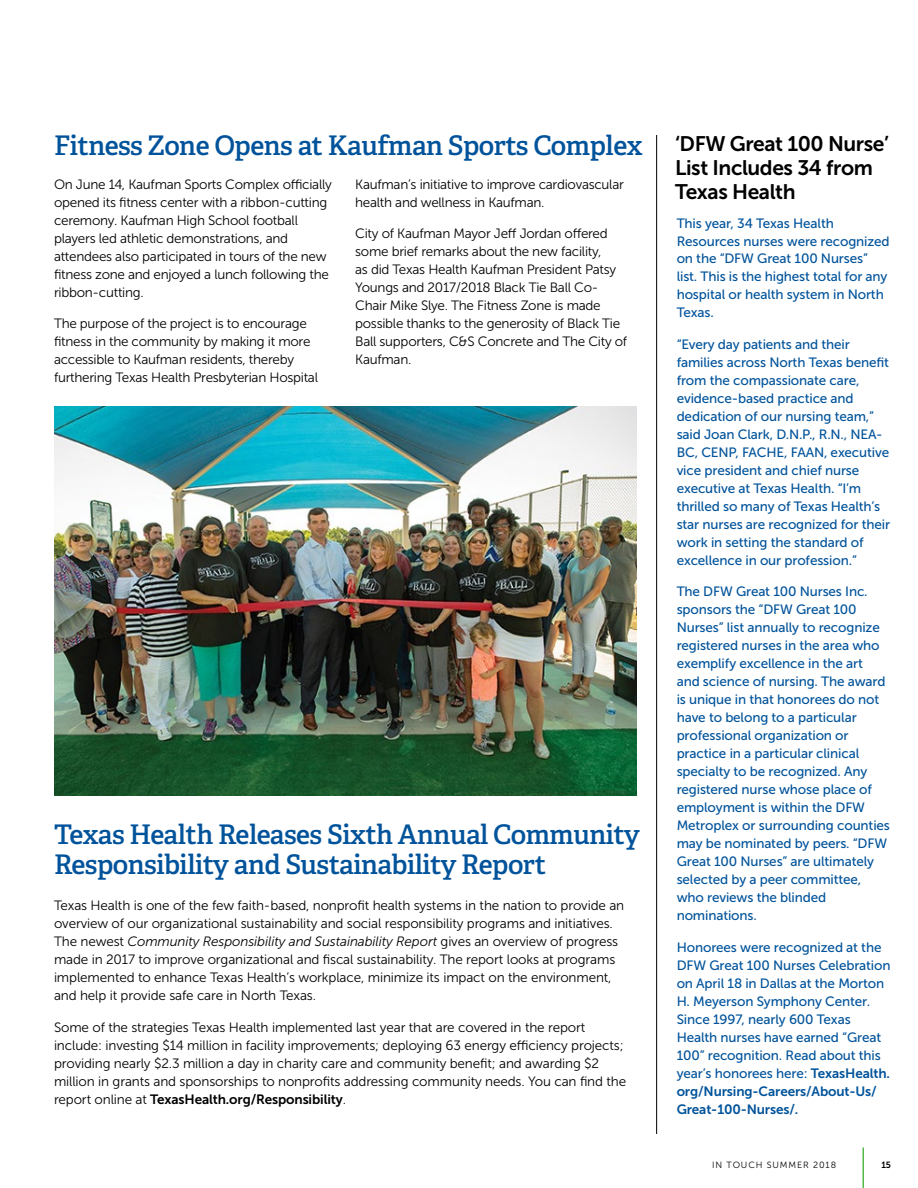
<style>
.page{position:relative;width:918px;height:1188px;background:#fff}
.page>*{position:absolute;margin:0;border:0;box-sizing:border-box;transform-origin:0 0}
.t1{font:600 27px/30px "Adelle";letter-spacing:-.02em;color:#00539b}
.t2{font:21px/24px "Museo Sans 700";letter-spacing:-.02em;color:#000}
.t3{font:13.5px/18px "Museo Sans 300";letter-spacing:-.02em;color:#000}
.t4{font:13.5px/18px "Museo Sans 500";letter-spacing:-.01em;color:#00539b}
.t5{font:13.5px/18px "Museo Sans 700";letter-spacing:-.01em;color:#00539b}
.t6{font:13.5px "Museo Sans 700";letter-spacing:-.01em;color:#000}
.t7{font:9px "Museo Sans 300";letter-spacing:.1em;color:#000}
.t8{font:9px "Museo Sans 700";color:#000}
.s1{font-style:italic}
.s2{font-family:"Museo Sans 300"}
.s3{font-family:"Museo Sans 700"}
</style>
<div class="page">
<hr style="left:862px;top:1148px;width:2px;height:40px;background:#54b948">
<hr style="left:656px;top:135px;width:1px;height:999px;background:#000">
<img style="left:54px;top:406px;width:582px;height:390px">
<h1 class="t1" style="left:54px;top:131px;width:590px">Fitness Zone Opens at Kaufman Sports Complex</h1>
<p class="t3" style="left:54px;top:175px;width:279px">On June 14, Kaufman Sports Complex officially opened its fitness center with a ribbon-cutting ceremony. Kaufman High School football players led athletic demonstrations, and attendees also participated in tours of the new fitness zone and enjoyed a lunch following the ribbon-cutting.</p>
<p class="t3" style="left:54px;top:315px;width:266px">The purpose of the project is to encourage fitness in the community by making it more accessible to Kaufman residents, thereby furthering Texas Health Presbyterian Hospital</p>
<p class="t3" style="left:355px;top:175px;width:270px">Kaufman’s initiative to improve cardiovascular health and wellness in Kaufman.</p>
<p class="t3" style="left:355px;top:225px;width:274px">City of Kaufman Mayor Jeff Jordan offered some brief remarks about the new facility,<br>as did Texas Health Kaufman President Patsy Youngs and 2017/2018 Black Tie Ball Co-Chair Mike Slye. The Fitness Zone is made possible thanks to the generosity of Black Tie Ball supporters, C&amp;S Concrete and The City of Kaufman.</p>
<h1 class="t1" style="left:54px;top:820px;width:588px">Texas Health Releases Sixth Annual Community<br>Responsibility and Sustainability Report</h1>
<p class="t3" style="left:54px;top:897px;width:572px">Texas Health is one of the few faith-based, nonprofit health systems in the nation to provide an overview of our organizational sustainability and social responsibility programs and initiatives.<br>The newest <span class="s1">Community Responsibility and Sustainability Report</span> gives an overview of progress made in 2017 to improve organizational and fiscal sustainability. The report looks at programs implemented to enhance Texas Health’s workplace, minimize its impact on the environment, and help it provide safe care in North Texas.</p>
<p class="t3" style="left:54px;top:1018px;width:574px">Some of the strategies Texas Health implemented last year that are covered in the report include: investing $14 million in facility improvements; deploying 63 energy efficiency projects; providing nearly $2.3 million a day in charity care and community benefit; and awarding $2 million in grants and sponsorships to nonprofits addressing community needs. You can find the</p>
<p class="t6" style="left:54px;top:1091px;width:294px"><span class="s2">report online at</span> TexasHealth.org/Responsibility<span class="s2">.</span></p>
<h2 class="t2" style="left:675px;top:131px;width:215px">‘DFW Great 100 Nurse’<br>List Includes 34 from<br>Texas Health</h2>
<p class="t4" style="left:677px;top:214px;width:215px">This year, 34 Texas Health<br>Resources nurses were recognized on the “DFW Great 100 Nurses” list. This is the highest total for any hospital or health system in North<br>Texas.</p>
<p class="t4" style="left:677px;top:335px;width:215px">“Every day patients and their families across North Texas benefit from the compassionate care, evidence-based practice and dedication of our nursing team,” said Joan Clark, D.N.P., R.N., NEA-<br>BC, CENP, FACHE, FAAN, executive vice president and chief nurse executive at Texas Health. “I’m thrilled so many of Texas Health’s star nurses are recognized for their work in setting the standard of excellence in our profession.”</p>
<p class="t4" style="left:677px;top:583px;width:215px">The DFW Great 100 Nurses Inc. sponsors the “DFW Great 100<br>Nurses” list annually to recognize registered nurses in the area who exemplify excellence in the art<br>and science of nursing. The award is unique in that honorees do not have to belong to a particular professional organization or practice in a particular clinical specialty to be recognized. Any registered nurse whose place of employment is within the DFW<br>Metroplex or surrounding counties may be nominated by peers. “DFW<br>Great 100 Nurses” are ultimately selected by a peer committee, who reviews the blinded nominations.</p>
<p class="t4" style="left:677px;top:938px;width:215px">Honorees were recognized at the<br>DFW Great 100 Nurses Celebration on April 18 in Dallas at the Morton<br>H. Meyerson Symphony Center.<br>Since 1997, nearly 600 Texas<br>Health nurses have earned “Great<br>100” recognition. Read about this year’s honorees here: <span class="s3">TexasHealth.</span></p>
<p class="t5" style="left:677px;top:1082px;width:202px">org/Nursing-Careers/About-Us/<br>Great-100-Nurses/.</p>
<p class="t7" style="left:712px;top:1160px;width:125px">IN TOUCH SUMMER 2018</p>
<p class="t8" style="left:881px;top:1160px;width:11px">15</p>
</div>
